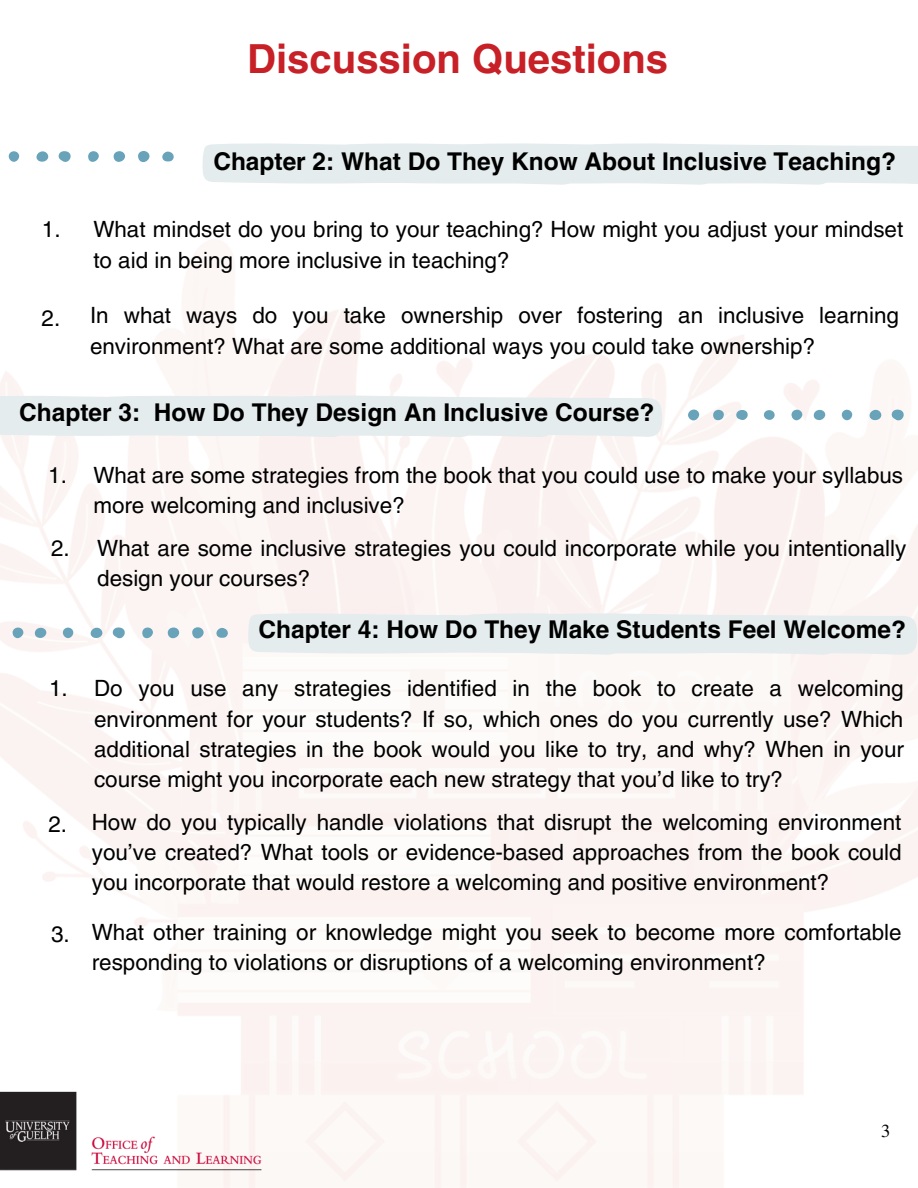
<style>
.page{position:relative;width:918px;height:1188px;background:#fff}
.page>*{position:absolute;margin:0;border:0;box-sizing:border-box;transform-origin:0 0}
.t1{font:700 40.05px "Helvetica LT Pro";color:#c72026}
.t2{font:700 24.45px "Helvetica LT Pro";color:#000}
.t3{font:22.35px/30.3px "Helvetica LT Pro";color:#000}
.t4{font:18.3px "Te X Gyre Termes";color:#000}
</style>
<div class="page">
<svg style="left:58px;top:151px;width:13px;height:11px"></svg>
<div style="left:138px;top:151px;width:11px;height:11px;background:#69a3b9;border-radius:50%"></div>
<div style="left:114px;top:151px;width:11px;height:11px;background:#69a3b9;border-radius:50%"></div>
<svg style="left:36px;top:151px;width:12px;height:11px"></svg>
<div style="left:88px;top:151px;width:11px;height:11px;background:#69a3b9;border-radius:5px"></div>
<svg style="left:162px;top:152px;width:12px;height:10px"></svg>
<svg style="left:9px;top:151px;width:10px;height:11px"></svg>
<svg style="left:202px;top:143px;width:716px;height:42px"></svg>
<svg style="left:0;top:394px;width:662px;height:43px"></svg>
<svg style="left:891px;top:410px;width:13px;height:10px"></svg>
<svg style="left:869px;top:410px;width:13px;height:11px"></svg>
<div style="left:688px;top:410px;width:11px;height:10px;background:#69a3b9;border-radius:50%"></div>
<div style="left:814px;top:410px;width:11px;height:10px;background:#69a3b9;border-radius:50%"></div>
<svg style="left:735px;top:410px;width:13px;height:10px"></svg>
<div style="left:791px;top:410px;width:11px;height:10px;background:#69a3b9;border-radius:50%"></div>
<div style="left:713px;top:410px;width:11px;height:10px;background:#69a3b9;border-radius:5px"></div>
<svg style="left:842px;top:410px;width:10px;height:10px"></svg>
<div style="left:764px;top:410px;width:11px;height:10px;background:#69a3b9;border-radius:50%"></div>
<svg style="left:248px;top:612px;width:670px;height:43px"></svg>
<svg style="left:113px;top:627px;width:12px;height:11px"></svg>
<div style="left:192px;top:627px;width:12px;height:11px;background:#69a3b9;border-radius:50%"></div>
<div style="left:168px;top:628px;width:11px;height:10px;background:#69a3b9;border-radius:50%"></div>
<svg style="left:90px;top:628px;width:13px;height:11px"></svg>
<div style="left:35px;top:628px;width:11px;height:10px;background:#69a3b9;border-radius:50%"></div>
<div style="left:142px;top:628px;width:11px;height:10px;background:#69a3b9;border-radius:5px"></div>
<svg style="left:216px;top:628px;width:13px;height:10px"></svg>
<div style="left:13px;top:628px;width:10px;height:10px;background:#69a3b9;border-radius:50%"></div>
<svg style="left:63px;top:628px;width:10px;height:10px"></svg>
<img style="left:0;top:1081px;width:267px;height:100px">
<p class="t1" style="left:247px;top:44px;width:422px">Discussion Questions</p>
<p class="t3" style="left:42px;top:217px;width:20px">1.</p>
<p class="t2" style="left:213px;top:152px;width:684px">Chapter 2: What Do They Know About Inclusive Teaching?</p>
<p class="t3" style="left:93px;top:217px;width:811px">What mindset do you bring to your teaching? How might you adjust your mindset to aid in being more inclusive in teaching?</p>
<p class="t3" style="left:42px;top:305px;width:20px">2.</p>
<p class="t3" style="left:90px;top:303px;width:810px">In what ways do you take ownership over fostering an inclusive learning environment? What are some additional ways you could take ownership?</p>
<p class="t2" style="left:19px;top:403px;width:637px">Chapter 3: How Do They Design An Inclusive Course?</p>
<p class="t3" style="left:48px;top:462px;width:20px">1.</p>
<p class="t3" style="left:93px;top:462px;width:811px">What are some strategies from the book that you could use to make your syllabus more welcoming and inclusive?</p>
<p class="t3" style="left:51px;top:535px;width:20px">2.</p>
<p class="t3" style="left:97px;top:535px;width:811px">What are some inclusive strategies you could incorporate while you intentionally design your courses?</p>
<p class="t3" style="left:49px;top:675px;width:20px">1.</p>
<p class="t2" style="left:259px;top:621px;width:649px">Chapter 4: How Do They Make Students Feel Welcome?</p>
<p class="t3" style="left:94px;top:675px;width:811px;text-align:justify">Do you use any strategies identified in the book to create a welcoming environment for your students? If so, which ones do you currently use? Which additional strategies in the book would you like to try, and why? When in your course might you incorporate each new strategy that you’d like to try?</p>
<p class="t3" style="left:48px;top:811px;width:20px">2.</p>
<p class="t3" style="left:92px;top:809px;width:811px;text-align:justify">How do you typically handle violations that disrupt the welcoming environment you’ve created? What tools or evidence-based approaches from the book could you incorporate that would restore a welcoming and positive environment?</p>
<p class="t3" style="left:51px;top:921px;width:20px">3.</p>
<p class="t3" style="left:92px;top:919px;width:811px">What other training or knowledge might you seek to become more comfortable responding to violations or disruptions of a welcoming environment?</p>
<p class="t4" style="left:881px;top:1118px;width:11px">3</p>
</div>
